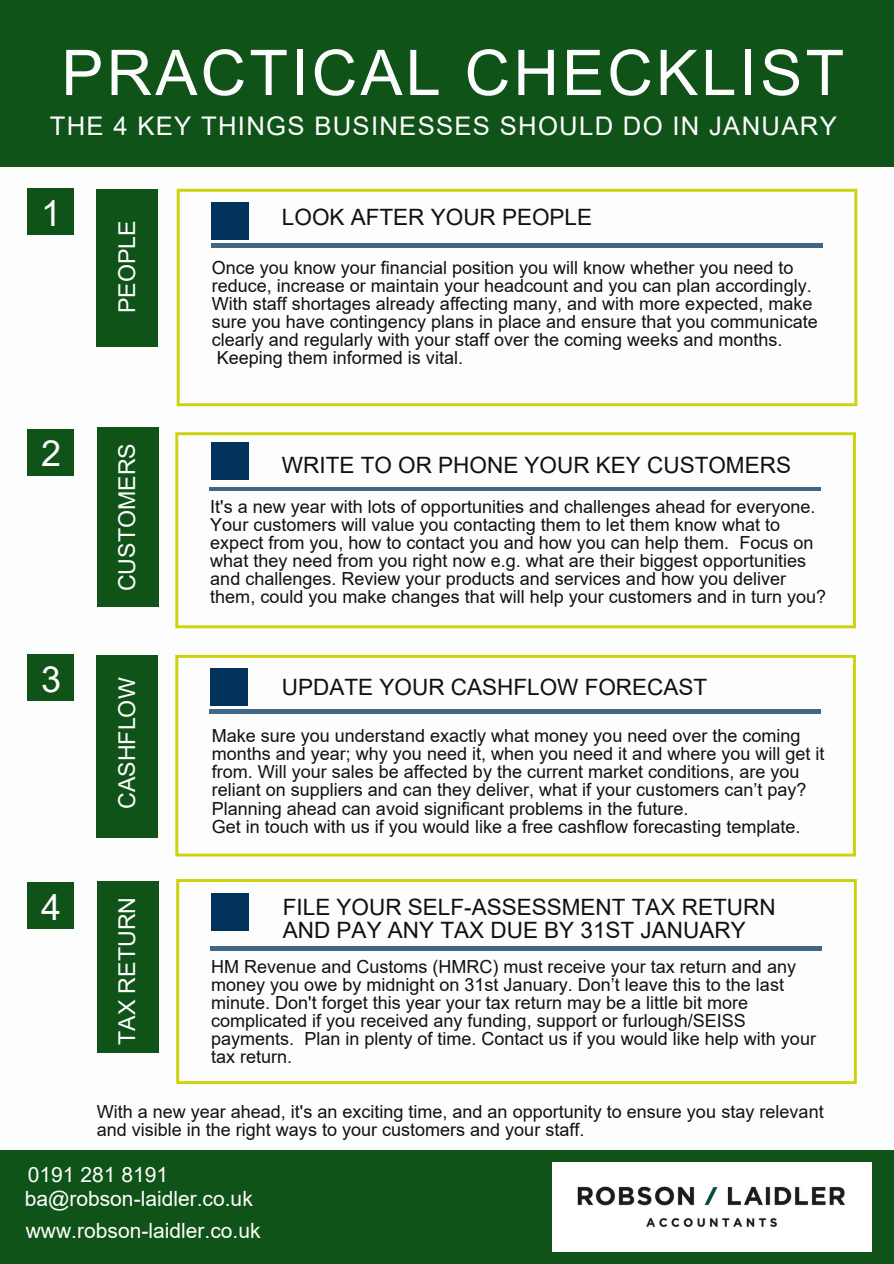
<style>
.page{position:relative;width:894px;height:1264px;background:#fff}
.page>*{position:absolute;margin:0;border:0;box-sizing:border-box;transform-origin:0 0}
.t1{font:63px "Arial";letter-spacing:.05em;color:#fdfdfe}
.t2{font:36px "Arial";color:#fdfdfe}
.t3{font:25.65px "Arial";letter-spacing:.05em;color:#fdfdfe}
.t4{font:23.25px "Arial";color:#fdfdfe}
.t5{font:22.5px/22.5px "Arial";color:#111110}
.t6{font:21px "Arial";color:#fdfdfe}
.t7{font:18px/18px "Arial";color:#111110}
</style>
<div class="page">
<div style="left:0;top:0;width:893px;height:166px;background:#105319"></div>
<svg style="left:175px;top:432px;width:680px;height:196px"></svg>
<hr style="left:209px;top:487px;width:612px;height:3px;background:#406886">
<div style="left:96px;top:189px;width:62px;height:157px;background:#105319"></div>
<div style="left:28px;top:189px;width:46px;height:46px;background:#105319"></div>
<svg style="left:175px;top:655px;width:680px;height:201px"></svg>
<hr style="left:209px;top:710px;width:612px;height:3px;background:#406886">
<div style="left:97px;top:427px;width:62px;height:179px;background:#105319"></div>
<div style="left:28px;top:429px;width:46px;height:46px;background:#105319"></div>
<svg style="left:177px;top:189px;width:680px;height:217px"></svg>
<hr style="left:211px;top:244px;width:611px;height:3px;background:#406886">
<div style="left:96px;top:655px;width:62px;height:182px;background:#105319"></div>
<div style="left:28px;top:655px;width:46px;height:46px;background:#105319"></div>
<svg style="left:176px;top:879px;width:680px;height:205px"></svg>
<hr style="left:210px;top:946px;width:612px;height:4px;background:#406886">
<div style="left:97px;top:881px;width:62px;height:171px;background:#105319"></div>
<div style="left:28px;top:882px;width:46px;height:46px;background:#105319"></div>
<div style="left:211px;top:442px;width:37px;height:37px;background:#02335c"></div>
<div style="left:210px;top:668px;width:37px;height:37px;background:#02335c"></div>
<div style="left:211px;top:893px;width:37px;height:37px;background:#02335c"></div>
<div style="left:0;top:1150px;width:893px;height:113px;background:#105319"></div>
<img style="left:552px;top:1162px;width:319px;height:89px">
<p class="t1" style="left:61px;top:38px;width:783px">PRACTICAL CHECKLIST</p>
<p class="t3" style="left:50px;top:111px;width:788px">THE 4 KEY THINGS BUSINESSES SHOULD DO IN JANUARY</p>
<p class="t2" style="left:41px;top:193px;width:22px">1</p>
<p class="t2" style="left:41px;top:433px;width:22px">2</p>
<p class="t2" style="left:41px;top:659px;width:22px">3</p>
<p class="t2" style="left:41px;top:887px;width:22px">4</p>
<p class="t4" style="left:114px;top:313px;width:94px;rotate:-90deg">PEOPLE</p>
<p class="t4" style="left:114px;top:591px;width:150px;rotate:-90deg">CUSTOMERS</p>
<p class="t4" style="left:114px;top:809px;width:133px;rotate:-90deg">CASHFLOW</p>
<p class="t4" style="left:114px;top:1045px;width:150px;rotate:-90deg">TAX RETURN</p>
<p class="t5" style="left:282px;top:206px;width:311px">LOOK AFTER YOUR PEOPLE</p>
<p class="t7" style="left:211px;top:259px;width:607px">Once you know your financial position you will know whether you need to reduce, increase or maintain your headcount and you can plan accordingly.<br>With staff shortages already affecting many, and with more expected, make sure you have contingency plans in place and ensure that you communicate clearly and regularly with your staff over the coming weeks and months.<br>Keeping them informed is vital.</p>
<p class="t5" style="left:282px;top:453px;width:510px">WRITE TO OR PHONE YOUR KEY CUSTOMERS</p>
<p class="t7" style="left:210px;top:498px;width:617px">It's a new year with lots of opportunities and challenges ahead for everyone.<br>Your customers will value you contacting them to let them know what to expect from you, how to contact you and how you can help them. Focus on what they need from you right now e.g. what are their biggest opportunities and challenges. Review your products and services and how you deliver them, could you make changes that will help your customers and in turn you?</p>
<p class="t5" style="left:282px;top:676px;width:426px">UPDATE YOUR CASHFLOW FORECAST</p>
<p class="t7" style="left:211px;top:727px;width:614px">Make sure you understand exactly what money you need over the coming months and year; why you need it, when you need it and where you will get it from. Will your sales be affected by the current market conditions, are you reliant on suppliers and can they deliver, what if your customers can’t pay?</p>
<p class="t7" style="left:211px;top:799px;width:478px">Planning ahead can avoid significant problems in the future.</p>
<p class="t7" style="left:211px;top:817px;width:590px">Get in touch with us if you would like a free cashflow forecasting template.</p>
<p class="t5" style="left:283px;top:896px;width:494px">FILE YOUR SELF-ASSESSMENT TAX RETURN<br>AND PAY ANY TAX DUE BY 31ST JANUARY</p>
<p class="t7" style="left:211px;top:957px;width:606px">HM Revenue and Customs (HMRC) must receive your tax return and any money you owe by midnight on 31st January. Don’t leave this to the last minute. Don't forget this year your tax return may be a little bit more complicated if you received any funding, support or furlough/SEISS payments. Plan in plenty of time. Contact us if you would like help with your tax return.</p>
<p class="t7" style="left:97px;top:1102px;width:728px">With a new year ahead, it's an exciting time, and an opportunity to ensure you stay relevant and visible in the right ways to your customers and your staff.</p>
<p class="t6" style="left:28px;top:1162px;width:142px">0191 281 8191</p>
<p class="t6" style="left:25px;top:1187px;width:230px">ba@robson-laidler.co.uk</p>
<p class="t6" style="left:26px;top:1218px;width:236px">www.robson-laidler.co.uk</p>
</div>
